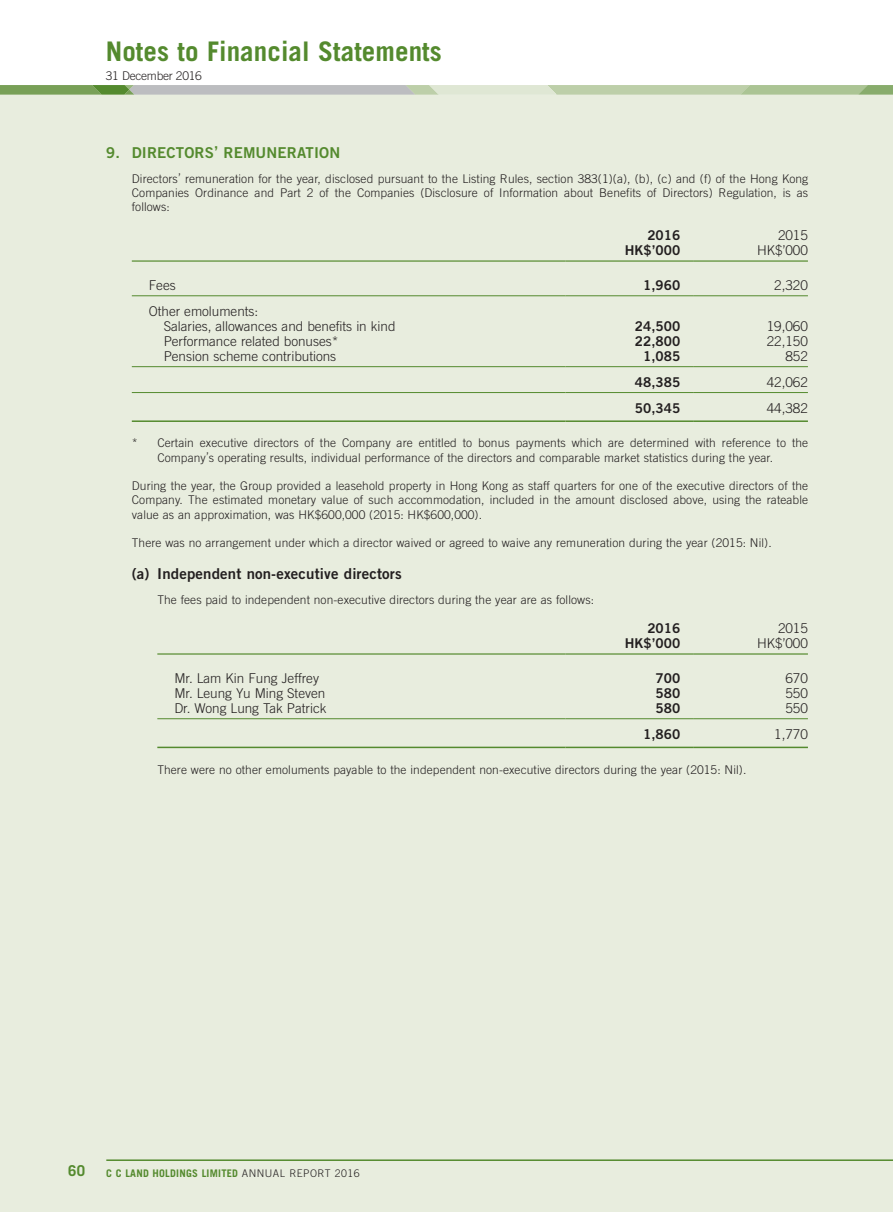
<style>
.page{position:relative;width:893px;height:1212px;background:#fff}
.page>*{position:absolute;margin:0;border:0;box-sizing:border-box;transform-origin:0 0}
.t1{font:700 27px "Trade Gothic LT Std";letter-spacing:.005em;color:#548a2e}
.Notes_HD2{font:15px "Trade Gothic LT Std Bd 2";letter-spacing:.01em;color:#231f20}
.Notes_HD1{font:15px "Trade Gothic LT Std Bd 2";letter-spacing:.01em;color:#548a2e}
.t2{font:700 15px "Trade Gothic LT Std";color:#548a2e}
.Body_Text{font:300 13.5px "Trade Gothic LT Std";color:#231f20}
.Body_Text-2{font:13.5px "Trade Gothic LT Std Bd 2";color:#231f20}
.Notes{font:300 12px/14.2px "Trade Gothic LT Std";letter-spacing:.01em;color:#231f20;text-align:justify}
.Notes-2{font:300 12px "Trade Gothic LT Std";letter-spacing:-.02em;color:#231f20}
.t3{font:700 10.5px "Trade Gothic LT Std";letter-spacing:.025em;color:#548a2e}
.s1{font-weight:300;color:#231f20}
</style>
<div class="page">
<div style="left:0;top:85px;width:893px;height:1127px;background:#e8edde"></div>
<hr style="left:106px;top:1159px;width:787px;height:2px;background:#548a2e">
<svg style="left:0;top:85px;width:893px;height:10px;background:#b4c4a6"></svg>
<hr style="left:132px;top:260px;width:434px;height:2px;background:#548a2e">
<hr style="left:566px;top:260px;width:127px;height:2px;background:#548a2e">
<hr style="left:693px;top:260px;width:115px;height:2px;background:#548a2e">
<hr style="left:132px;top:295px;width:434px;height:1px;background:#548a2e">
<hr style="left:566px;top:295px;width:127px;height:1px;background:#548a2e">
<hr style="left:693px;top:295px;width:115px;height:1px;background:#548a2e">
<hr style="left:132px;top:366px;width:434px;height:1px;background:#548a2e">
<hr style="left:566px;top:366px;width:127px;height:1px;background:#548a2e">
<hr style="left:693px;top:366px;width:115px;height:1px;background:#548a2e">
<hr style="left:132px;top:392px;width:434px;height:1px;background:#548a2e">
<hr style="left:566px;top:392px;width:127px;height:1px;background:#548a2e">
<hr style="left:693px;top:392px;width:115px;height:1px;background:#548a2e">
<hr style="left:132px;top:420px;width:434px;height:2px;background:#548a2e">
<hr style="left:566px;top:420px;width:127px;height:2px;background:#548a2e">
<hr style="left:693px;top:420px;width:115px;height:2px;background:#548a2e">
<hr style="left:157px;top:653px;width:409px;height:2px;background:#548a2e">
<hr style="left:566px;top:653px;width:127px;height:2px;background:#548a2e">
<hr style="left:693px;top:653px;width:115px;height:2px;background:#548a2e">
<hr style="left:157px;top:718px;width:409px;height:1px;background:#548a2e">
<hr style="left:566px;top:718px;width:127px;height:1px;background:#548a2e">
<hr style="left:693px;top:718px;width:115px;height:1px;background:#548a2e">
<hr style="left:157px;top:747px;width:409px;height:1px;background:#548a2e">
<hr style="left:566px;top:747px;width:127px;height:1px;background:#548a2e">
<hr style="left:693px;top:747px;width:115px;height:1px;background:#548a2e">
<h1 class="t1" style="left:106px;top:35px;width:338px">Notes to Financial Statements</h1>
<p class="Notes-2" style="left:106px;top:69px;width:98px">31 December 2016</p>
<p class="Notes_HD1" style="left:106px;top:143px;width:235px">9. DIRECTORS’ REMUNERATION</p>
<p class="Notes" style="left:132px;top:171px;width:678px">Directors’ remuneration for the year, disclosed pursuant to the Listing Rules, section 383(1)(a), (b), (c) and (f) of the Hong Kong Companies Ordinance and Part 2 of the Companies (Disclosure of Information about Benefits of Directors) Regulation, is as follows:</p>
<p class="Body_Text-2" style="left:647px;top:227px;width:34px">2016</p>
<p class="Body_Text" style="left:778px;top:228px;width:31px">2015</p>
<p class="Body_Text-2" style="left:625px;top:242px;width:57px">HK$’000</p>
<p class="Body_Text" style="left:757px;top:243px;width:52px">HK$’000</p>
<p class="Body_Text" style="left:149px;top:277px;width:28px">Fees</p>
<p class="Body_Text-2" style="left:643px;top:277px;width:39px">1,960</p>
<p class="Body_Text" style="left:774px;top:277px;width:35px">2,320</p>
<p class="Body_Text" style="left:149px;top:303px;width:111px">Other emoluments:</p>
<p class="Body_Text" style="left:164px;top:318px;width:233px">Salaries, allowances and benefits in kind</p>
<p class="Body_Text-2" style="left:635px;top:318px;width:47px">24,500</p>
<p class="Body_Text" style="left:767px;top:318px;width:43px">19,060</p>
<p class="Body_Text" style="left:164px;top:333px;width:176px">Performance related bonuses*</p>
<p class="Body_Text-2" style="left:635px;top:333px;width:47px">22,800</p>
<p class="Body_Text" style="left:767px;top:333px;width:43px">22,150</p>
<p class="Body_Text" style="left:164px;top:348px;width:174px">Pension scheme contributions</p>
<p class="Body_Text-2" style="left:643px;top:348px;width:39px">1,085</p>
<p class="Body_Text" style="left:785px;top:348px;width:24px">852</p>
<p class="Body_Text-2" style="left:635px;top:373px;width:47px">48,385</p>
<p class="Body_Text" style="left:767px;top:374px;width:43px">42,062</p>
<p class="Body_Text-2" style="left:635px;top:399px;width:47px">50,345</p>
<p class="Body_Text" style="left:767px;top:400px;width:43px">44,382</p>
<p class="Notes" style="left:157px;top:436px;width:652px;text-indent:-26px">* Certain executive directors of the Company are entitled to bonus payments which are determined with reference to the<br>Company’s operating results, individual performance of the directors and comparable market statistics during the year.</p>
<p class="Notes" style="left:132px;top:479px;width:678px">During the year, the Group provided a leasehold property in Hong Kong as staff quarters for one of the executive directors of the Company. The estimated monetary value of such accommodation, included in the amount disclosed above, using the rateable value as an approximation, was HK$600,000 (2015: HK$600,000).</p>
<p class="Notes" style="left:132px;top:536px;width:641px">There was no arrangement under which a director waived or agreed to waive any remuneration during the year (2015: Nil).</p>
<p class="Notes_HD2" style="left:132px;top:565px;width:271px">(a) Independent non-executive directors</p>
<p class="Notes" style="left:157px;top:593px;width:438px">The fees paid to independent non-executive directors during the year are as follows:</p>
<p class="Body_Text-2" style="left:647px;top:620px;width:34px">2016</p>
<p class="Body_Text" style="left:778px;top:620px;width:31px">2015</p>
<p class="Body_Text-2" style="left:625px;top:635px;width:57px">HK$’000</p>
<p class="Body_Text" style="left:757px;top:635px;width:52px">HK$’000</p>
<p class="Body_Text" style="left:174px;top:670px;width:146px">Mr. Lam Kin Fung Jeffrey</p>
<p class="Body_Text-2" style="left:656px;top:670px;width:26px">700</p>
<p class="Body_Text" style="left:785px;top:670px;width:24px">670</p>
<p class="Body_Text" style="left:174px;top:685px;width:152px">Mr. Leung Yu Ming Steven</p>
<p class="Body_Text-2" style="left:656px;top:685px;width:26px">580</p>
<p class="Body_Text" style="left:785px;top:685px;width:24px">550</p>
<p class="Body_Text" style="left:174px;top:700px;width:154px">Dr. Wong Lung Tak Patrick</p>
<p class="Body_Text-2" style="left:656px;top:700px;width:26px">580</p>
<p class="Body_Text" style="left:785px;top:700px;width:24px">550</p>
<p class="Body_Text-2" style="left:643px;top:725px;width:39px">1,860</p>
<p class="Body_Text" style="left:774px;top:726px;width:35px">1,770</p>
<p class="Notes" style="left:157px;top:762px;width:590px">There were no other emoluments payable to the independent non-executive directors during the year (2015: Nil).</p>
<p class="t2" style="left:68px;top:1161px;width:18px">60</p>
<p class="t3" style="left:106px;top:1166px;width:255px">C C LAND HOLDINGS LIMITED <span class="s1">ANNUAL REPORT 2016</span></p>
</div>
